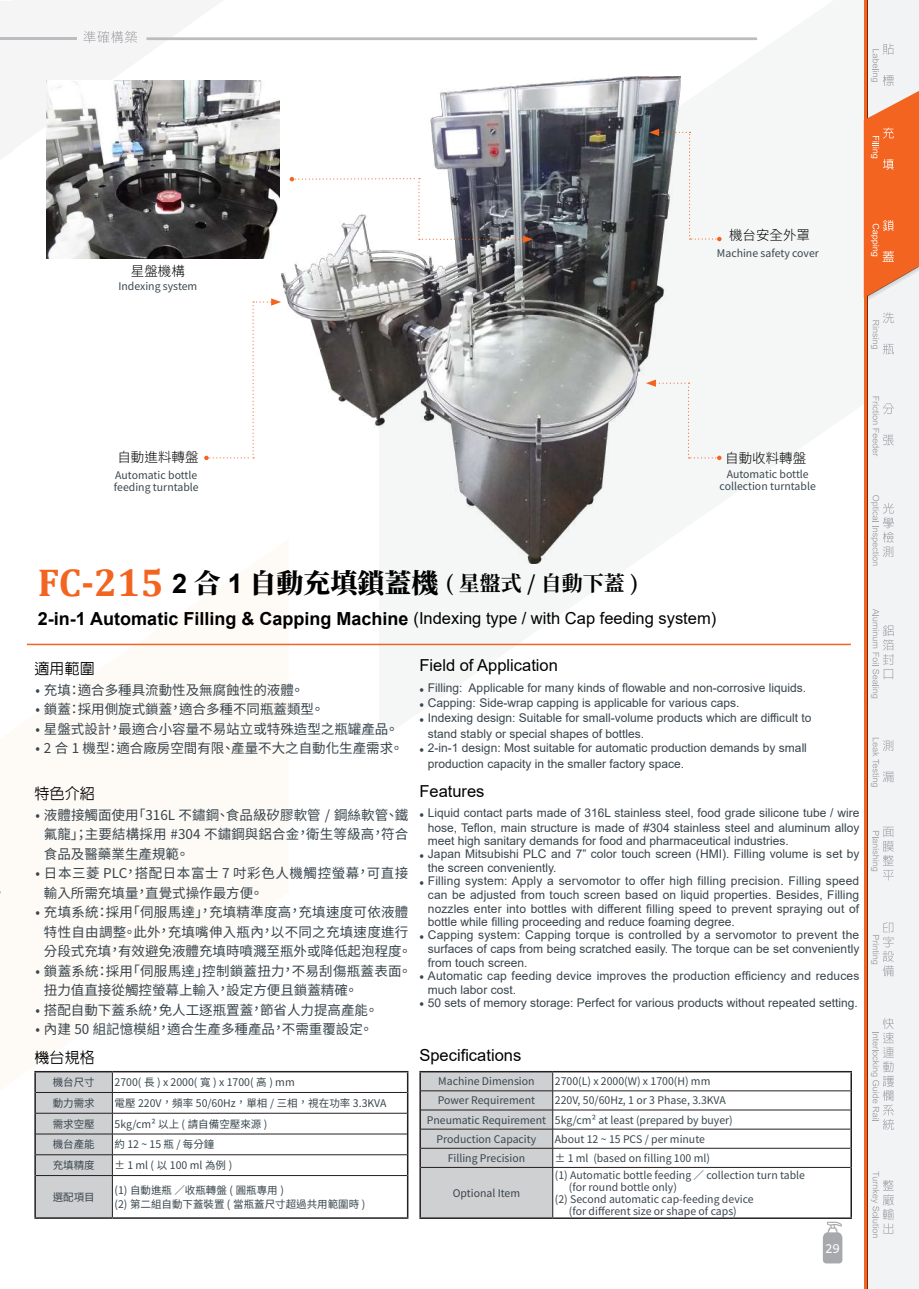
<style>
.page{position:relative;width:919px;height:1289px;background:#fff}
.page>*{position:absolute;margin:0;border:0;box-sizing:border-box;transform-origin:0 0}
.t1{font:700 21px "Source Han Serif TC";color:#000}
.t2{font:700 18px "Arial";color:#000}
.t3{font:16.5px "Arial";color:#000}
.t4{font:500 15px "New Gothic";color:#000}
.t5{font:13.5px/19.5px "Noto Sans Hant";color:#38454d;text-align:justify}
.t6{font:13.5px/19.5px "Noto Sans Hant";letter-spacing:.02em;color:#38454d}
.t7{font:13.5px/19.5px "Noto Sans Hant";letter-spacing:.045em;color:#38454d}
.t8{font:300 13.5px "Noto Sans Hant";color:#000}
.t9{font:13.5px "Consolas";color:#fff}
.t10{font:12px/13.8px "Arial";color:#38454d}
.t11{font:10.5px/12px "Noto Sans Hant";color:#38454d}
.s1{font-family:"Cambria";font-size:39px;color:#f36421}
.s2{font-family:"Arial";font-size:27px}
.s3{font-weight:800;font-size:27px}
.s4{font-weight:400;font-size:16.5px}
.s5{font-family:"Noto Sans Hant";font-size:13.5px}
</style>
<div class="page">
<div style="left:865px;top:0;width:53px;height:1288px;background:#f2f3f4"></div>
<hr style="left:864px;top:0;width:3px;height:1288px;background:#f36421">
<hr style="left:867px;top:0;width:1px;height:1288px;background:#732a00">
<hr style="left:27px;top:643px;width:823px;height:2px;background:#f36421">
<svg style="left:870px;top:312px;width:23px;height:42px"></svg>
<svg style="left:863px;top:44px;width:55px;height:258px"></svg>
<svg style="left:872px;top:396px;width:21px;height:60px"></svg>
<svg style="left:870px;top:737px;width:23px;height:49px"></svg>
<svg style="left:870px;top:609px;width:23px;height:89px"></svg>
<svg style="left:870px;top:922px;width:23px;height:54px"></svg>
<svg style="left:870px;top:826px;width:23px;height:54px"></svg>
<svg style="left:871px;top:495px;width:22px;height:70px"></svg>
<svg style="left:871px;top:1171px;width:22px;height:66px"></svg>
<svg style="left:870px;top:1018px;width:23px;height:111px"></svg>
<svg style="left:822px;top:1221px;width:20px;height:42px"></svg>
<hr style="left:34px;top:1070px;width:78px;height:2px;background:#231f20">
<hr style="left:34px;top:1072px;width:2px;height:20px;background:#231f20">
<hr style="left:112px;top:1070px;width:296px;height:2px;background:#231f20">
<hr style="left:34px;top:1092px;width:2px;height:21px;background:#231f20">
<hr style="left:34px;top:1113px;width:2px;height:20px;background:#231f20">
<hr style="left:34px;top:1133px;width:2px;height:21px;background:#231f20">
<hr style="left:34px;top:1154px;width:2px;height:21px;background:#231f20">
<svg style="left:407px;top:1072px;width:1px;height:103px"></svg>
<hr style="left:34px;top:1175px;width:2px;height:42px;background:#231f20">
<hr style="left:407px;top:1175px;width:1px;height:42px;background:#231f20">
<hr style="left:34px;top:1217px;width:78px;height:1px;background:#231f20">
<hr style="left:112px;top:1217px;width:296px;height:1px;background:#231f20">
<hr style="left:112px;top:1092px;width:295px;height:1px;background:#231f20">
<hr style="left:112px;top:1112px;width:295px;height:1px;background:#231f20">
<hr style="left:112px;top:1133px;width:295px;height:1px;background:#231f20">
<hr style="left:112px;top:1154px;width:295px;height:1px;background:#231f20">
<svg style="left:35px;top:1071px;width:78px;height:146px;background:#c4c5c7"></svg>
<hr style="left:36px;top:1175px;width:76px;height:1px;background:#231f20">
<hr style="left:112px;top:1175px;width:295px;height:1px;background:#231f20">
<hr style="left:112px;top:1175px;width:1px;height:42px;background:#231f20">
<hr style="left:419px;top:1070px;width:133px;height:2px;background:#231f20">
<hr style="left:552px;top:1070px;width:299px;height:2px;background:#231f20">
<svg style="left:850px;top:1072px;width:1px;height:95px"></svg>
<hr style="left:850px;top:1167px;width:1px;height:50px;background:#231f20">
<hr style="left:552px;top:1217px;width:299px;height:1px;background:#231f20">
<hr style="left:552px;top:1090px;width:298px;height:1px;background:#231f20">
<hr style="left:552px;top:1109px;width:298px;height:1px;background:#231f20">
<hr style="left:552px;top:1128px;width:298px;height:1px;background:#231f20">
<hr style="left:552px;top:1147px;width:298px;height:1px;background:#231f20">
<svg style="left:419px;top:1071px;width:134px;height:147px;background:#c6c7c9"></svg>
<hr style="left:421px;top:1167px;width:131px;height:1px;background:#231f20">
<hr style="left:552px;top:1167px;width:298px;height:1px;background:#231f20">
<hr style="left:552px;top:1167px;width:1px;height:50px;background:#231f20">
<svg style="left:0;top:30px;width:757px;height:514px"></svg>
<p class="t8" style="left:131px;top:263px;width:55px">星盤機構</p>
<p class="t11" style="left:118px;top:280px;width:80px">Indexing system</p>
<p class="t8" style="left:117px;top:450px;width:82px">自動進料轉盤</p>
<p class="t11" style="left:114px;top:469px;width:86px">Automatic bottle feeding turntable</p>
<p class="t8" style="left:729px;top:228px;width:83px">機台安全外罩</p>
<p class="t11" style="left:716px;top:248px;width:103px">Machine safety cover</p>
<p class="t8" style="left:725px;top:451px;width:82px">自動收料轉盤</p>
<p class="t11" style="left:719px;top:468px;width:98px;text-align:center">Automatic bottle collection turntable</p>
<h1 class="t1" style="left:38px;top:571px;width:602px"><span class="s1">FC-215</span> <span class="s2">2</span> <span class="s3">合</span> <span class="s2">1</span> <span class="s3">自動充填鎖蓋機</span> ( 星盤式 / 自動下蓋 )</h1>
<h2 class="t2" style="left:38px;top:606px;width:679px">2-in-1 Automatic Filling &amp; Capping Machine <span class="s4">(Indexing type / with Cap feeding system)</span></h2>
<p class="t4" style="left:35px;top:661px;width:62px">適用範圍</p>
<p class="t5" style="left:35px;top:680px;width:270px">• 充填：適合多種具流動性及無腐蝕性的液體。</p>
<p class="t5" style="left:35px;top:699px;width:290px">• 鎖蓋：採用側旋式鎖蓋，適合多種不同瓶蓋類型。</p>
<p class="t5" style="left:35px;top:719px;width:364px">• 星盤式設計，最適合小容量不易站立或特殊造型之瓶罐產品。</p>
<p class="t5" style="left:35px;top:738px;width:369px">• 2 合 1 機型：適合廠房空間有限、產量不大之自動化生產需求。</p>
<p class="t4" style="left:35px;top:786px;width:62px">特色介紹</p>
<p class="t5" style="left:44px;top:805px;width:366px;text-indent:-9px">• 液體接觸面使用「316L 不鏽鋼、食品級矽膠軟管 / 鋼絲軟管、鐵氟龍」；主要結構採用 #304 不鏽鋼與鋁合金，衛生等級高，符合食品及醫藥業生產規範。</p>
<p class="t7" style="left:44px;top:863px;width:366px;text-indent:-9px">• 日本三菱 PLC，搭配日本富士 7 吋彩色人機觸控螢幕，可直接輸入所需充填量，直覺式操作最方便。</p>
<p class="t6" style="left:44px;top:902px;width:369px;text-indent:-9px">• 充填系統：採用「伺服馬達」，充填精準度高，充填速度可依液體特性自由調整。此外，充填嘴伸入瓶內，以不同之充填速度進行分段式充填，有效避免液體充填時噴濺至瓶外或降低起泡程度。</p>
<p class="t5" style="left:44px;top:961px;width:369px;text-indent:-9px">• 鎖蓋系統：採用「伺服馬達」控制鎖蓋扭力，不易刮傷瓶蓋表面。扭力值直接從觸控螢幕上輸入，設定方便且鎖蓋精確。</p>
<p class="t5" style="left:35px;top:1000px;width:344px">• 搭配自動下蓋系統，免人工逐瓶置蓋，節省人力提高產能。</p>
<p class="t5" style="left:35px;top:1019px;width:339px">• 內建 50 組記憶模組，適合生產多種產品，不需重覆設定。</p>
<p class="t4" style="left:35px;top:1049px;width:62px">機台規格</p>
<p class="t11" style="left:53px;top:1076px;width:43px">機台尺寸</p>
<p class="t11" style="left:114px;top:1076px;width:182px">2700( 長 ) x 2000( 寬 ) x 1700( 高 ) mm</p>
<p class="t11" style="left:53px;top:1097px;width:43px">動力需求</p>
<p class="t11" style="left:114px;top:1097px;width:273px">電壓 220V，頻率 50/60Hz，單相 / 三相，視在功率 3.3KVA</p>
<p class="t11" style="left:53px;top:1117px;width:43px">需求空壓</p>
<p class="t11" style="left:114px;top:1117px;width:154px">5kg/cm² 以上 ( 請自備空壓來源 )</p>
<p class="t11" style="left:53px;top:1138px;width:43px">機台產能</p>
<p class="t11" style="left:114px;top:1138px;width:101px">約 12 ~ 15 瓶 / 每分鐘</p>
<p class="t11" style="left:53px;top:1159px;width:43px">充填精度</p>
<p class="t11" style="left:114px;top:1159px;width:119px">± 1 ml ( 以 100 ml 為例 )</p>
<p class="t11" style="left:53px;top:1191px;width:43px">選配項目</p>
<p class="t11" style="left:114px;top:1183px;width:252px;line-height:13.5px">(1) 自動進瓶 ／收瓶轉盤 ( 圓瓶專用 )<br>(2) 第二組自動下蓋裝置 ( 當瓶蓋尺寸超過共用範圍時 )</p>
<h3 class="t3" style="left:419px;top:654px;width:140px">Field of Application</h3>
<p class="t10" style="left:419px;top:681px;width:388px"><span class="s5">•</span> Filling: Applicable for many kinds of flowable and non-corrosive liquids.</p>
<p class="t10" style="left:419px;top:696px;width:321px"><span class="s5">•</span> Capping: Side-wrap capping is applicable for various caps.</p>
<p class="t10" style="left:428px;top:710px;width:385px;line-height:15.8px;text-indent:-9px"><span class="s5">•</span> Indexing design: Suitable for small-volume products which are difficult to stand stably or special shapes of bottles.</p>
<p class="t10" style="left:428px;top:740px;width:380px;line-height:15.8px;text-indent:-9px"><span class="s5">•</span> 2-in-1 design: Most suitable for automatic production demands by small production capacity in the smaller factory space.</p>
<h3 class="t3" style="left:419px;top:780px;width:67px">Features</h3>
<p class="t10" style="left:428px;top:806px;width:433px;text-align:justify;text-indent:-9px"><span class="s5">•</span> Liquid contact parts made of 316L stainless steel, food grade silicone tube / wire hose, Teflon, main structure is made of #304 stainless steel and aluminum alloy meet high sanitary demands for food and pharmaceutical industries.</p>
<p class="t10" style="left:428px;top:846px;width:433px;line-height:14.2px;text-indent:-9px"><span class="s5">•</span> Japan Mitsubishi PLC and 7” color touch screen (HMI). Filling volume is set by the screen conveniently.</p>
<p class="t10" style="left:428px;top:873px;width:433px;text-align:justify;text-indent:-9px"><span class="s5">•</span> Filling system: Apply a servomotor to offer high filling precision. Filling speed can be adjusted from touch screen based on liquid properties. Besides, Filling nozzles enter into bottles with different filling speed to prevent spraying out of bottle while filling proceeding and reduce foaming degree.</p>
<p class="t10" style="left:428px;top:927px;width:433px;text-align:justify;text-indent:-9px"><span class="s5">•</span> Capping system: Capping torque is controlled by a servomotor to prevent the surfaces of caps from being scratched easily. The torque can be set conveniently from touch screen.</p>
<p class="t10" style="left:428px;top:968px;width:433px;line-height:14.2px;text-indent:-9px"><span class="s5">•</span> Automatic cap feeding device improves the production efficiency and reduces much labor cost.</p>
<p class="t10" style="left:419px;top:995px;width:440px"><span class="s5">•</span> 50 sets of memory storage: Perfect for various products without repeated setting.</p>
<h3 class="t3" style="left:419px;top:1043px;width:103px">Specifications</h3>
<p class="t11" style="left:438px;top:1075px;width:98px">Machine Dimension</p>
<p class="t11" style="left:555px;top:1075px;width:157px">2700(L) x 2000(W) x 1700(H) mm</p>
<p class="t11" style="left:438px;top:1094px;width:99px">Power Requirement</p>
<p class="t11" style="left:555px;top:1094px;width:172px">220V, 50/60Hz, 1 or 3 Phase, 3.3KVA</p>
<p class="t11" style="left:427px;top:1113px;width:307px">Pneumatic Requirement 5kg/cm² at least (prepared by buyer)</p>
<p class="t11" style="left:436px;top:1133px;width:101px">Production Capacity</p>
<p class="t11" style="left:555px;top:1133px;width:152px">About 12 ~ 15 PCS / per minute</p>
<p class="t11" style="left:447px;top:1152px;width:79px">Filling Precision</p>
<p class="t11" style="left:555px;top:1152px;width:157px">± 1 ml (based on filling 100 ml)</p>
<p class="t11" style="left:452px;top:1187px;width:69px">Optional Item</p>
<p class="t11" style="left:555px;top:1169px;width:252px">(1) Automatic bottle feeding ／ collection turn table</p>
<p class="t11" style="left:569px;top:1181px;width:109px">(for round bottle only)</p>
<p class="t11" style="left:555px;top:1193px;width:200px">(2) Second automatic cap-feeding device</p>
<p class="t11" style="left:569px;top:1205px;width:169px">(for different size or shape of caps)</p>
<p class="t9" style="left:825px;top:1238px;width:16px">29</p>
</div>
